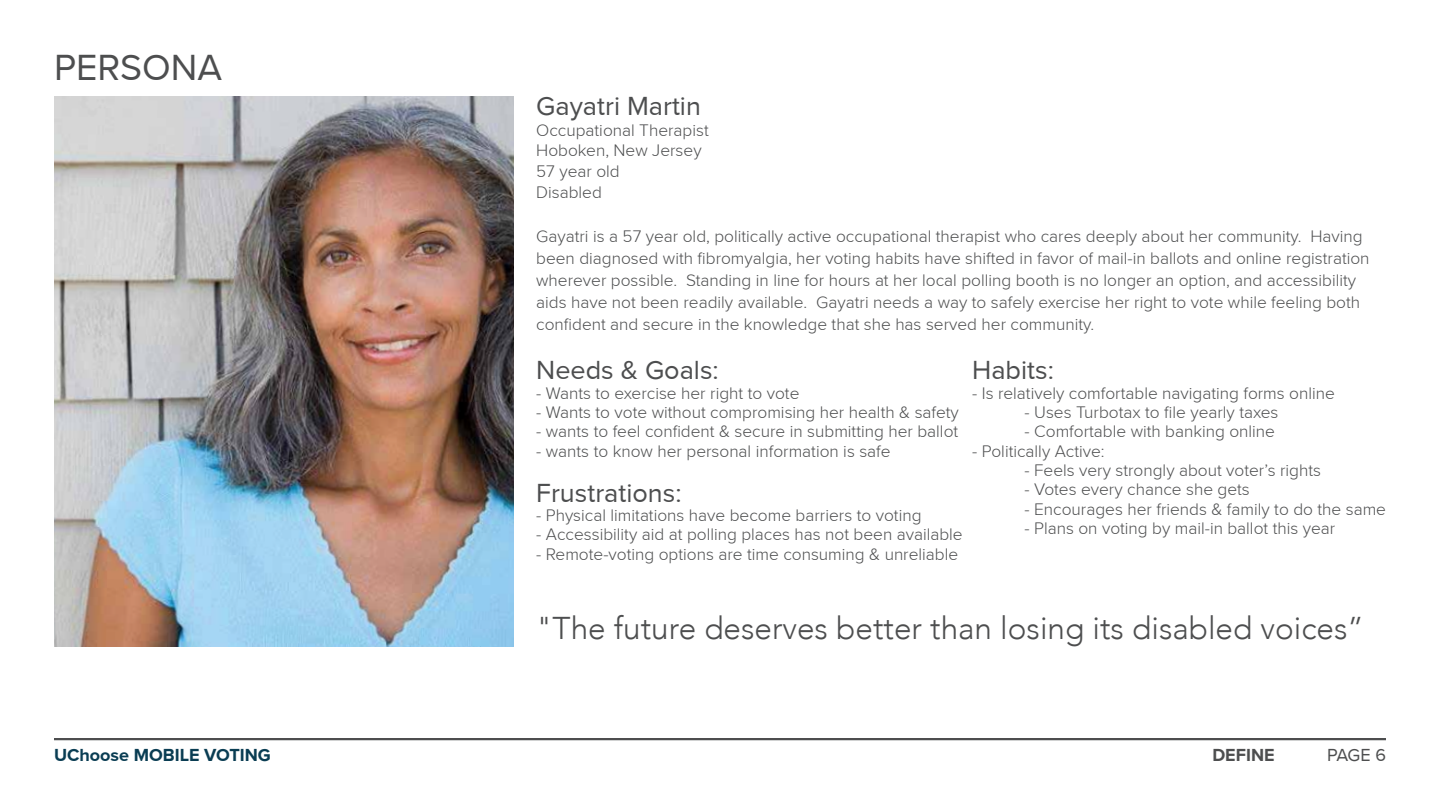
<style>
.page{position:relative;width:1440px;height:810px;background:#fff}
.page>*{position:absolute;margin:0;border:0;box-sizing:border-box;transform-origin:0 0}
.t1{font:37.5px "Proxima Nova";color:#4d4e4f}
.t2{font:300 31.5px "Avenir";color:#4d4e4f}
.t3{font:27px "Proxima Nova";color:#4d4e4f}
.t4{font:700 18px "Proxima Nova";color:#0a3d53}
.t5{font:700 18px "Proxima Nova";color:#4d4e4f}
.t6{font:18px "Proxima Nova";color:#4d4e4f}
.t7{font:300 17.25px/22.1px "Proxima Nova";color:#4d4e4f}
</style>
<div class="page">
<hr style="left:54px;top:738px;width:1332px;height:2px;background:#4d4e4f">
<img style="left:54px;top:97px;width:459px;height:550px">
<h1 class="t1" style="left:54px;top:46px;width:170px">PERSONA</h1>
<h3 class="t3" style="left:536px;top:90px;width:166px">Gayatri Martin</h3>
<p class="t7" style="left:536px;top:119px;width:174px;line-height:20.7px">Occupational Therapist<br>Hoboken, New Jersey<br>57 year old<br>Disabled</p>
<p class="t7" style="left:536px;top:225px;width:835px">Gayatri is a 57 year old, politically active occupational therapist who cares deeply about her community. Having been diagnosed with fibromyalgia, her voting habits have shifted in favor of mail-in ballots and online registration wherever possible. Standing in line for hours at her local polling booth is no longer an option, and accessibility aids have not been readily available. Gayatri needs a way to safely exercise her right to vote while feeling both confident and secure in the knowledge that she has served her community.</p>
<h3 class="t3" style="left:536px;top:355px;width:184px">Needs &amp; Goals:</h3>
<p class="t7" style="left:536px;top:382px;width:265px">- Wants to exercise her right to vote</p>
<p class="t7" style="left:536px;top:401px;width:424px">- Wants to vote without compromising her health &amp; safety</p>
<p class="t7" style="left:536px;top:420px;width:424px">- wants to feel confident &amp; secure in submitting her ballot</p>
<p class="t7" style="left:536px;top:440px;width:356px">- wants to know her personal information is safe</p>
<h3 class="t3" style="left:536px;top:477px;width:147px">Frustrations:</h3>
<p class="t7" style="left:536px;top:504px;width:387px">- Physical limitations have become barriers to voting</p>
<p class="t7" style="left:536px;top:523px;width:428px">- Accessibility aid at polling places has not been available</p>
<p class="t7" style="left:536px;top:542px;width:424px">- Remote-voting options are time consuming &amp; unreliable</p>
<h3 class="t3" style="left:972px;top:355px;width:83px">Habits:</h3>
<p class="t7" style="left:972px;top:382px;width:364px">- Is relatively comfortable navigating forms online</p>
<p class="t7" style="left:1025px;top:401px;width:255px">- Uses Turbotax to file yearly taxes</p>
<p class="t7" style="left:1025px;top:420px;width:252px">- Comfortable with banking online</p>
<p class="t7" style="left:972px;top:440px;width:134px">- Politically Active:</p>
<p class="t7" style="left:1025px;top:459px;width:298px">- Feels very strongly about voter’s rights</p>
<p class="t7" style="left:1025px;top:478px;width:227px">- Votes every chance she gets</p>
<p class="t7" style="left:1025px;top:497px;width:363px">- Encourages her friends &amp; family to do the same</p>
<p class="t7" style="left:1025px;top:517px;width:312px">- Plans on voting by mail-in ballot this year</p>
<h2 class="t2" style="left:536px;top:609px;width:829px">"The future deserves better than losing its disabled voices”</h2>
<p class="t4" style="left:54px;top:745px;width:218px">UChoose MOBILE VOTING</p>
<p class="t5" style="left:1212px;top:745px;width:64px">DEFINE</p>
<p class="t6" style="left:1327px;top:745px;width:60px">PAGE 6</p>
</div>
